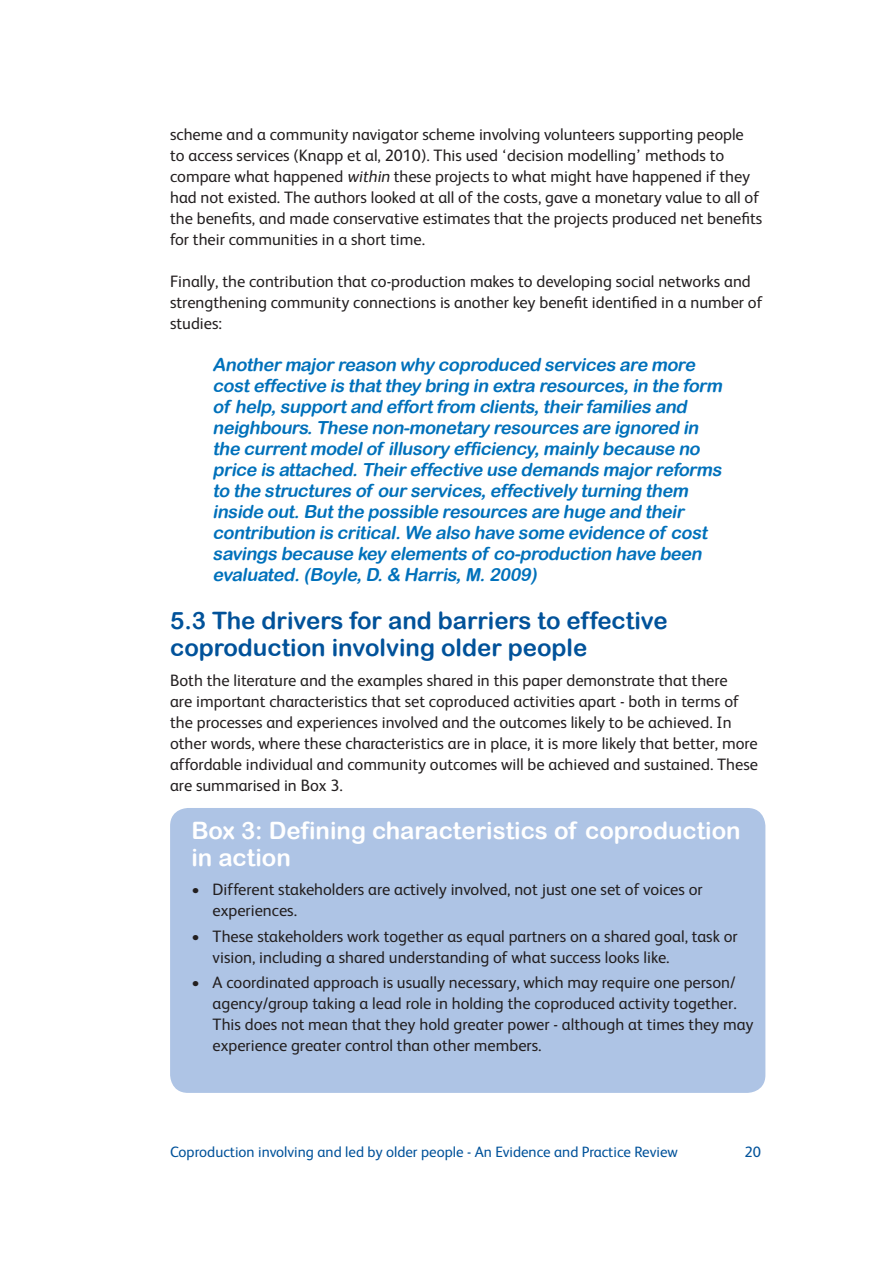
<style>
.page{position:relative;width:893px;height:1263px;background:#fff}
.page>*{position:absolute;margin:0;border:0;box-sizing:border-box;transform-origin:0 0}
.subheader{font:24px/27px "Arial Rounded MT Bold";color:#01529a}
.boxheader{font:24px/27px "Arial Rounded MT Bold";color:#fff}
.quotes{font:italic 18px/21px "Arial Rounded MT Bold";letter-spacing:-.02em;color:#0071bb}
.text{font:16.5px/21px "FS Albert";color:#231f20}
.boxbullets{font:16.5px/21px "FS Albert";color:#231f20}
.t1{font:15px "FS Albert";color:#01529a}
.s1{font-style:italic}
</style>
<div class="page">
<div style="left:170px;top:808px;width:595px;height:285px;background:#aec4e5;border-radius:18px"></div>
<p class="text" style="left:170px;top:123px;width:594px">scheme and a community navigator scheme involving volunteers supporting people to access services (Knapp et al, 2010). This used ‘decision modelling’ methods to compare what happened <span class="s1">within</span> these projects to what might have happened if they had not existed. The authors looked at all of the costs, gave a monetary value to all of the benefits, and made conservative estimates that the projects produced net benefits for their communities in a short time.</p>
<p class="text" style="left:170px;top:270px;width:594px">Finally, the contribution that co-production makes to developing social networks and strengthening community connections is another key benefit identified in a number of studies:</p>
<p class="quotes" style="left:213px;top:354px;width:514px">Another major reason why coproduced services are more costeffective is thatthey bring in extra resources,in the form of help,supportand effortfrom clients,their families and neighbours.These non-monetary resources are ignored in the currentmodelof illusory efficiency,mainly because no price is attached.Their effective use demands major reforms to the structures of our services,effectively turning them inside out.Butthe possible resources are huge and their contribution is critical.We also have some evidence of cost savings because key elements of co-production have been evaluated.(Boyle,D.&amp; Harris,M.2009)</p>
<p class="subheader" style="left:170px;top:607px;width:499px">5.3 The drivers for and barriers to effective coproduction involving older people</p>
<p class="text" style="left:170px;top:669px;width:590px">Both the literature and the examples shared in this paper demonstrate that there<br>are important characteristics that set coproduced activities apart - both in terms of the processes and experiences involved and the outcomes likely to be achieved. In other words, where these characteristics are in place, it is more likely that better, more affordable individual and community outcomes will be achieved and sustained. These are summarised in Box 3.</p>
<p class="boxheader" style="left:191px;top:816px;width:551px">Box 3: Defining characteristics of coproduction in action</p>
<p class="boxbullets" style="left:213px;top:878px;width:492px;text-indent:-21px">• Different stakeholders are actively involved, not just one set of voices or experiences.</p>
<p class="boxbullets" style="left:213px;top:925px;width:527px;text-indent:-21px">• These stakeholders work together as equal partners on a shared goal, task or vision, including a shared understanding of what success looks like.</p>
<p class="boxbullets" style="left:213px;top:971px;width:542px;text-indent:-21px">• A coordinated approach is usually necessary, which may require one person/ agency/group taking a lead role in holding the coproduced activity together.<br>This does not mean that they hold greater power - although at times they may experience greater control than other members.</p>
<p class="t1" style="left:170px;top:1141px;width:509px">Coproduction involving and led by older people - An Evidence and Practice Review</p>
<p class="t1" style="left:745px;top:1141px;width:18px">20</p>
</div>
